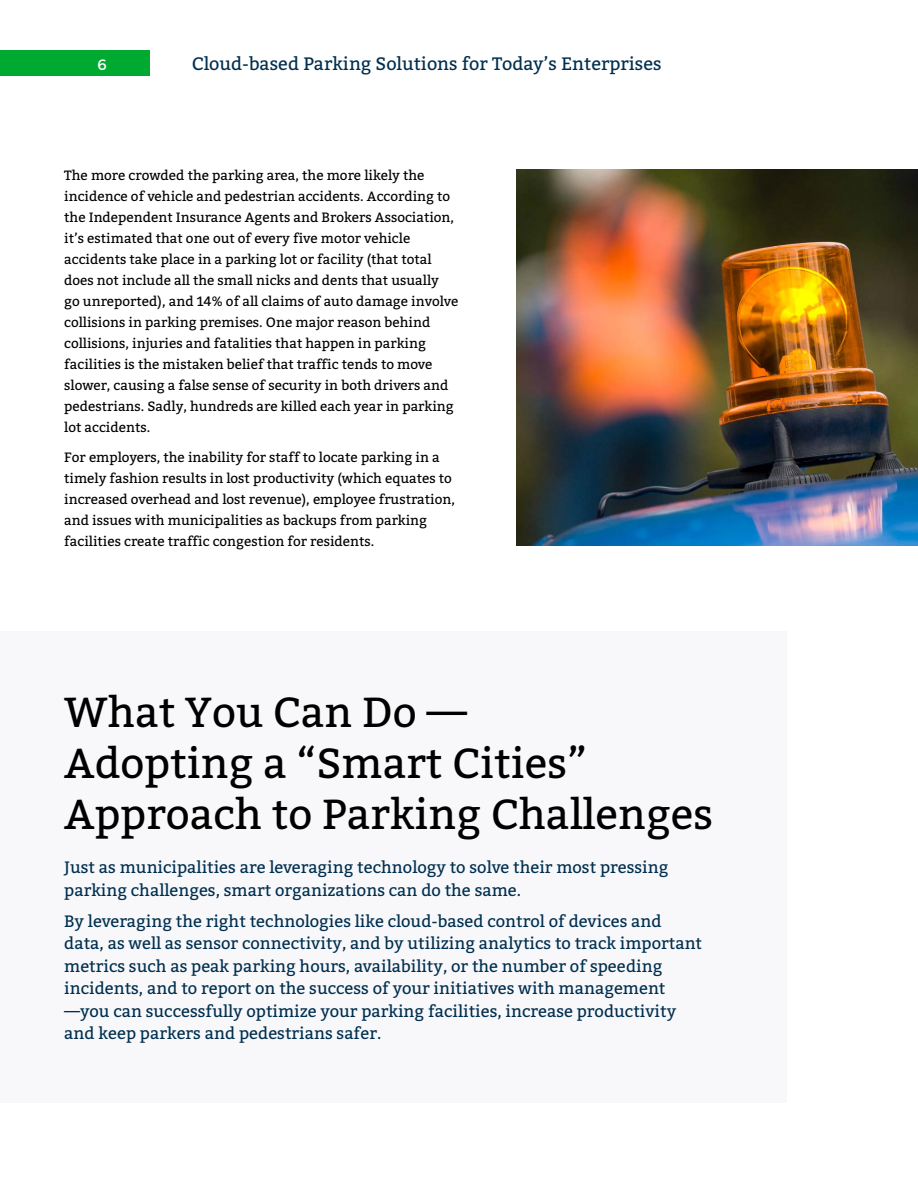
<style>
.page{position:relative;width:918px;height:1188px;background:#fff}
.page>*{position:absolute;margin:0;border:0;box-sizing:border-box;transform-origin:0 0}
.t1{font:42px/51px "Bitter";color:#000}
.t2{font:18px "Bitter";color:#002f4f}
.t3{font:16.5px/22.5px "Bitter";color:#002f4f}
.t4{font:15px "Montserrat";color:#fff}
.t5{font:13.5px/21px "Bitter";color:#000}
</style>
<div class="page">
<div style="left:0;top:631px;width:787px;height:472px;background:#f8f8fa"></div>
<div style="left:0;top:50px;width:149px;height:26px;background:#00aa31"></div>
<img style="left:516px;top:170px;width:402px;height:376px">
<p class="t4" style="left:97px;top:56px;width:11px">6</p>
<h2 class="t2" style="left:192px;top:50px;width:471px">Cloud-based Parking Solutions for Today’s Enterprises</h2>
<p class="t5" style="left:64px;top:164px;width:396px">The more crowded the parking area, the more likely the incidence of vehicle and pedestrian accidents. According to the Independent Insurance Agents and Brokers Association, it’s estimated that one out of every five motor vehicle accidents take place in a parking lot or facility (that total does not include all the small nicks and dents that usually<br>go unreported), and 14% of all claims of auto damage involve collisions in parking premises. One major reason behind collisions, injuries and fatalities that happen in parking facilities is the mistaken belief that traffic tends to move slower, causing a false sense of security in both drivers and pedestrians. Sadly, hundreds are killed each year in parking lot accidents.</p>
<p class="t5" style="left:64px;top:446px;width:392px">For employers, the inability for staff to locate parking in a timely fashion results in lost productivity (which equates to increased overhead and lost revenue), employee frustration, and issues with municipalities as backups from parking facilities create traffic congestion for residents.</p>
<h1 class="t1" style="left:64px;top:686px;width:650px">What You Can Do —<br>Adopting a “Smart Cities”<br>Approach to Parking Challenges</h1>
<p class="t3" style="left:64px;top:856px;width:606px">Just as municipalities are leveraging technology to solve their most pressing parking challenges, smart organizations can do the same.</p>
<p class="t3" style="left:64px;top:909px;width:639px">By leveraging the right technologies like cloud-based control of devices and data, as well as sensor connectivity, and by utilizing analytics to track important metrics such as peak parking hours, availability, or the number of speeding incidents, and to report on the success of your initiatives with management —you can successfully optimize your parking facilities, increase productivity and keep parkers and pedestrians safer.</p>
</div>
